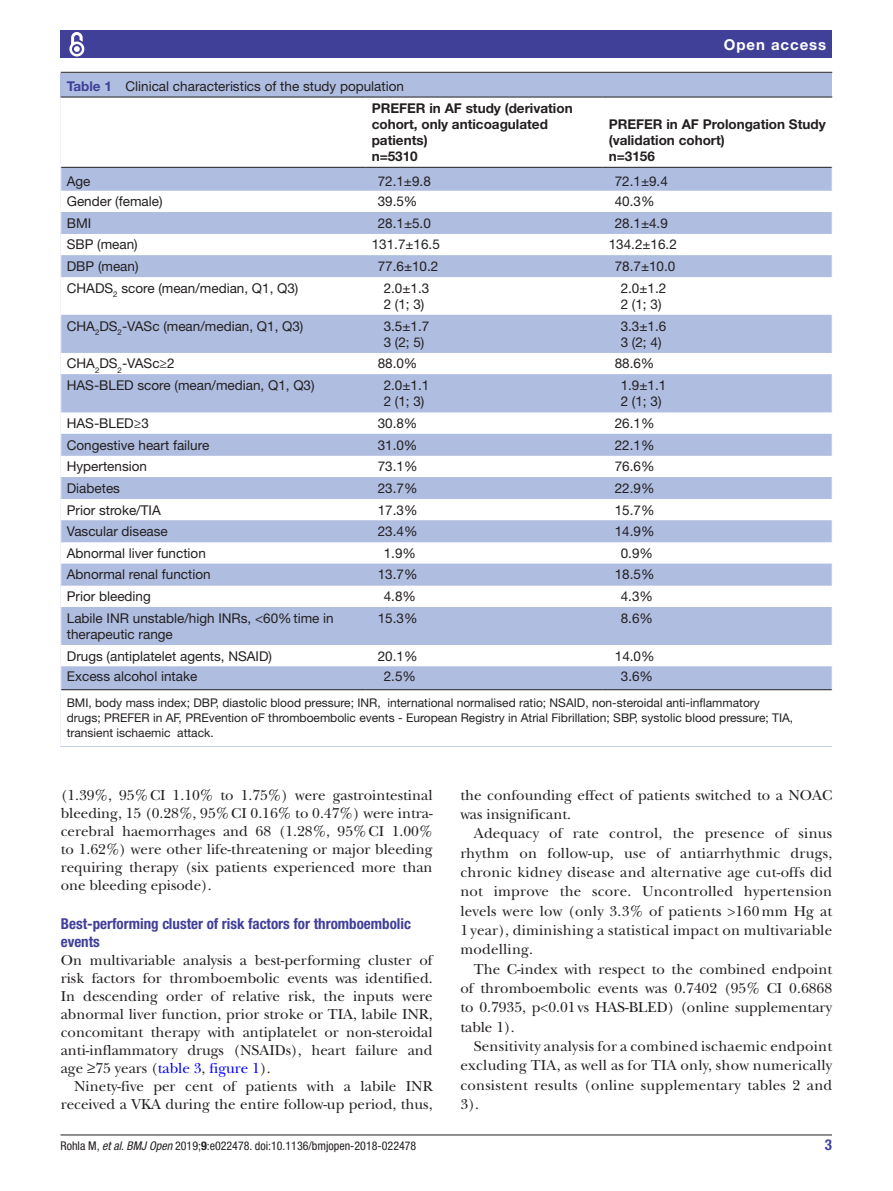
<style>
.page{position:relative;width:893px;height:1191px;background:#fff}
.page>*{position:absolute;margin:0;border:0;box-sizing:border-box;transform-origin:0 0}
.t1{font:15px/19.4px "New Baskerville";color:#231f20;text-align:justify}
.t2{font:700 condensed 15px/18px "Helvetica Neue LT Std";color:#414099}
.t3{font:700 15px "Helvetica Neue LT Std";letter-spacing:.065em;color:#fff}
.t4{font:13.5px/16.2px "Helvetica Neue LT Std";color:#231f20}
.t5{font:700 13.5px/16.2px "Helvetica Neue LT Std";color:#231f20}
.t6{font:12px/15px "Helvetica Neue LT Std";color:#231f20}
.t7{font:condensed 12px "Helvetica Neue LT Std";color:#231f20}
.s1{font-weight:700;color:#414099}
.s2{font-weight:700}
.s3{color:#00f}
.s4{font-style:italic}
</style>
<div class="page">
<hr style="left:61px;top:1134px;width:771px;height:1px;background:#231f20">
<div style="left:61px;top:31px;width:771px;height:27px;background:#414099"></div>
<svg style="left:69px;top:32px;width:16px;height:25px"></svg>
<div style="left:61px;top:73px;width:771px;height:673px;background:#afbde1"></div>
<hr style="left:61px;top:72px;width:771px;height:1px;background:#231f20">
<div style="left:61px;top:98px;width:771px;height:648px;background:#fff"></div>
<svg style="left:61px;top:168px;width:771px;height:521px"></svg>
<hr style="left:61px;top:97px;width:305px;height:1px;background:#231f20">
<hr style="left:61px;top:167px;width:305px;height:1px;background:#231f20">
<hr style="left:366px;top:97px;width:237px;height:1px;background:#231f20">
<hr style="left:366px;top:167px;width:237px;height:1px;background:#231f20">
<hr style="left:603px;top:97px;width:229px;height:1px;background:#231f20">
<hr style="left:603px;top:167px;width:229px;height:1px;background:#231f20">
<hr style="left:366px;top:689px;width:237px;height:1px;background:#231f20">
<hr style="left:603px;top:689px;width:229px;height:1px;background:#231f20">
<hr style="left:61px;top:689px;width:305px;height:1px;background:#231f20">
<svg style="left:60px;top:167px;width:1px;height:110px"></svg>
<svg style="left:60px;top:353px;width:1px;height:21px"></svg>
<svg style="left:60px;top:412px;width:1px;height:195px"></svg>
<svg style="left:60px;top:645px;width:1px;height:44px"></svg>
<hr style="left:67px;top:736px;width:765px;height:2px;background:#fff">
<p class="t3" style="left:724px;top:35px;width:104px">Open access</p>
<p class="t4" style="left:372px;top:75px;width:203px;line-height:22px;text-indent:-305px"><span class="s1">Table 1</span> Clinical characteristics of the study population<br><span class="s2">PREFER in AF study (derivation</span></p>
<p class="t5" style="left:372px;top:116px;width:178px">cohort, only anticoagulated patients)<br>n=5310</p>
<p class="t5" style="left:609px;top:116px;width:219px">PREFER in AF Prolongation Study (validation cohort)<br>n=3156</p>
<p class="t4" style="left:67px;top:173px;width:25px">Age</p>
<p class="t4" style="left:378px;top:173px;width:55px">72.1±9.8</p>
<p class="t4" style="left:615px;top:173px;width:55px">72.1±9.4</p>
<p class="t4" style="left:67px;top:193px;width:97px">Gender (female)</p>
<p class="t4" style="left:378px;top:193px;width:41px">39.5%</p>
<p class="t4" style="left:615px;top:193px;width:41px">40.3%</p>
<p class="t4" style="left:67px;top:215px;width:26px">BMI</p>
<p class="t4" style="left:378px;top:215px;width:55px">28.1±5.0</p>
<p class="t4" style="left:615px;top:215px;width:55px">28.1±4.9</p>
<p class="t4" style="left:67px;top:236px;width:73px">SBP (mean)</p>
<p class="t4" style="left:372px;top:236px;width:70px">131.7±16.5</p>
<p class="t4" style="left:609px;top:236px;width:70px">134.2±16.2</p>
<p class="t4" style="left:67px;top:258px;width:73px">DBP (mean)</p>
<p class="t4" style="left:378px;top:258px;width:62px">77.6±10.2</p>
<p class="t4" style="left:615px;top:258px;width:62px">78.7±10.0</p>
<p class="t4" style="left:67px;top:280px;width:233px">CHADS<sub>2</sub> score (mean/median, Q1, Q3)</p>
<p class="t4" style="left:384px;top:280px;width:47px">2.0±1.3<br>2 (1; 3)</p>
<p class="t4" style="left:621px;top:280px;width:47px">2.0±1.2<br>2 (1; 3)</p>
<p class="t4" style="left:67px;top:317px;width:238px">CHA<sub>2</sub>DS<sub>2</sub>-VASc (mean/median, Q1, Q3)</p>
<p class="t4" style="left:384px;top:317px;width:47px">3.5±1.7<br>3 (2; 5)</p>
<p class="t4" style="left:621px;top:317px;width:47px">3.3±1.6<br>3 (2; 4)</p>
<p class="t4" style="left:67px;top:355px;width:109px">CHA<sub>2</sub>DS<sub>2</sub>-VASc≥2</p>
<p class="t4" style="left:378px;top:355px;width:41px">88.0%</p>
<p class="t4" style="left:615px;top:355px;width:41px">88.6%</p>
<p class="t4" style="left:67px;top:377px;width:249px">HAS-BLED score (mean/median, Q1, Q3)</p>
<p class="t4" style="left:384px;top:377px;width:47px">2.0±1.1<br>2 (1; 3)</p>
<p class="t4" style="left:621px;top:377px;width:47px">1.9±1.1<br>2 (1; 3)</p>
<p class="t4" style="left:67px;top:415px;width:84px">HAS-BLED≥3</p>
<p class="t4" style="left:378px;top:415px;width:41px">30.8%</p>
<p class="t4" style="left:615px;top:415px;width:41px">26.1%</p>
<p class="t4" style="left:67px;top:436px;width:144px">Congestive heart failure</p>
<p class="t4" style="left:378px;top:436px;width:41px">31.0%</p>
<p class="t4" style="left:615px;top:436px;width:41px">22.1%</p>
<p class="t4" style="left:67px;top:458px;width:82px">Hypertension</p>
<p class="t4" style="left:378px;top:458px;width:41px">73.1%</p>
<p class="t4" style="left:615px;top:458px;width:41px">76.6%</p>
<p class="t4" style="left:67px;top:480px;width:55px">Diabetes</p>
<p class="t4" style="left:378px;top:480px;width:41px">23.7%</p>
<p class="t4" style="left:615px;top:480px;width:41px">22.9%</p>
<p class="t4" style="left:67px;top:501px;width:95px">Prior stroke/TIA</p>
<p class="t4" style="left:378px;top:501px;width:41px">17.3%</p>
<p class="t4" style="left:615px;top:501px;width:41px">15.7%</p>
<p class="t4" style="left:67px;top:523px;width:103px">Vascular disease</p>
<p class="t4" style="left:378px;top:523px;width:41px">23.4%</p>
<p class="t4" style="left:615px;top:523px;width:41px">14.9%</p>
<p class="t4" style="left:67px;top:545px;width:141px">Abnormal liver function</p>
<p class="t4" style="left:384px;top:545px;width:34px">1.9%</p>
<p class="t4" style="left:621px;top:545px;width:34px">0.9%</p>
<p class="t4" style="left:67px;top:566px;width:145px">Abnormal renal function</p>
<p class="t4" style="left:378px;top:566px;width:41px">13.7%</p>
<p class="t4" style="left:615px;top:566px;width:41px">18.5%</p>
<p class="t4" style="left:67px;top:588px;width:85px">Prior bleeding</p>
<p class="t4" style="left:384px;top:588px;width:34px">4.8%</p>
<p class="t4" style="left:621px;top:588px;width:34px">4.3%</p>
<p class="t4" style="left:67px;top:609px;width:268px">Labile INR unstable/high INRs, &lt;60%time in therapeutic range</p>
<p class="t4" style="left:378px;top:609px;width:41px">15.3%</p>
<p class="t4" style="left:621px;top:609px;width:34px">8.6%</p>
<p class="t4" style="left:67px;top:647px;width:207px">Drugs (antiplatelet agents, NSAID)</p>
<p class="t4" style="left:378px;top:647px;width:41px">20.1%</p>
<p class="t4" style="left:615px;top:647px;width:41px">14.0%</p>
<p class="t4" style="left:67px;top:667px;width:132px">Excess alcohol intake</p>
<p class="t4" style="left:384px;top:667px;width:34px">2.5%</p>
<p class="t4" style="left:621px;top:667px;width:34px">3.6%</p>
<p class="t6" style="left:67px;top:695px;width:728px">BMI, body mass index; DBP, diastolic blood pressure; INR, international normalised ratio; NSAID, non-steroidal anti-inflammatory drugs; PREFER in AF, PREvention oF thromboembolic events - European Registry in Atrial Fibrillation; SBP, systolic blood pressure; TIA, transient ischaemic attack.</p>
<p class="t1" style="left:61px;top:786px;width:373px;line-height:18px">(1.39%, 95%CI 1.10% to 1.75%) were gastrointestinal bleeding, 15 (0.28%, 95%CI 0.16% to 0.47%) were intra&shy;cerebral haemorrhages and 68 (1.28%, 95%CI 1.00% to 1.62%) were other life-threatening or major bleeding requiring therapy (six patients experienced more than one bleeding episode).</p>
<p class="t2" style="left:61px;top:914px;width:352px">Best-performing cluster of risk factors for thromboembolic events</p>
<p class="t1" style="left:61px;top:951px;width:373px;line-height:18px">On multivariable analysis a best-performing cluster of risk factors for thromboembolic events was identified.<br>In descending order of relative risk, the inputs were abnormal liver function, prior stroke or TIA, labile INR, concomitant therapy with antiplatelet or non-steroidal anti-inflammatory drugs (NSAIDs), heart failure and age ≥75 years (<span class="s3">table 3</span>, <span class="s3">figure 1</span>).</p>
<p class="t1" style="left:61px;top:1077px;width:373px;line-height:18px;text-align:right">Ninety-five per cent of patients with a labile INR received a VKA during the entire follow-up period, thus,</p>
<p class="t1" style="left:460px;top:785px;width:373px">the confounding effect of patients switched to a NOAC was insignificant.</p>
<p class="t1" style="left:460px;top:824px;width:373px;text-indent:13px">Adequacy of rate control, the presence of sinus rhythm on follow-up, use of antiarrhythmic drugs, chronic kidney disease and alternative age cut-offs did not improve the score. Uncontrolled hypertension levels were low (only 3.3% of patients &gt;160 mm Hg at 1 year), diminishing a statistical impact on multivariable modelling.</p>
<p class="t1" style="left:460px;top:959px;width:373px;text-indent:14px">The C-index with respect to the combined endpoint of thromboembolic events was 0.7402 (95% CI 0.6868 to 0.7935, p&lt;0.01vs HAS-BLED) (online supplementary table 1).</p>
<p class="t1" style="left:460px;top:1036px;width:373px;text-indent:14px">Sensitivity analysis for a combined ischaemic endpoint excluding TIA, as well as for TIA only, show numerically consistent results (online supplementary tables 2 and 3).</p>
<p class="t7" style="left:61px;top:1138px;width:357px">Rohla M, <span class="s4">et al</span>. <span class="s4">BMJ Open</span> 2019;<span class="s2">9</span>:e022478. doi:10.1136/bmjopen-2018-022478</p>
<p class="t2" style="left:825px;top:1135px;width:9px">3</p>
</div>
